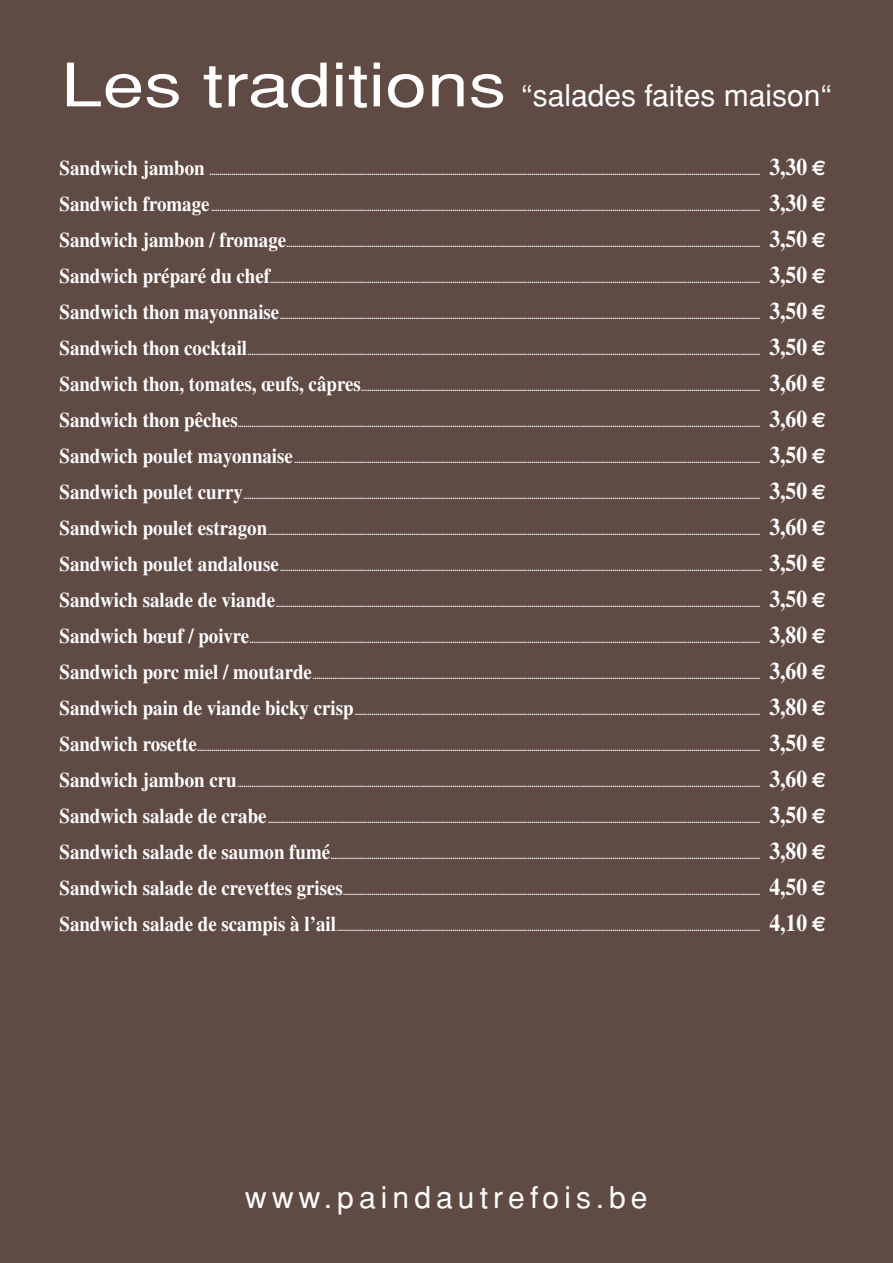
<style>
.page{position:relative;width:893px;height:1263px;background:#604a44}
.page>*{position:absolute;margin:0;border:0;box-sizing:border-box;transform-origin:0 0}
.t1{font:30px "Helvetica";color:#fff}
.t2{font:30px "Helvetica";letter-spacing:.17em;color:#fff}
.t3{font:700 24px "Times LT Std";color:#fff;scale:.9 1}
.t4{font:700 21px "Times LT Std";color:#fff;scale:.9 1}
.t5{font:700 9px "Times LT Std";color:#fff;scale:.9 1}
.s1{font-size:60px}
.s2{font-family:"Euro Sans";font-size:21px}
</style>
<div class="page">
<h1 class="t1" style="left:61px;top:78px;width:773px"><span class="s1">Les traditions</span> ‘‘salades faites maison‘‘</h1>
<h3 class="t4" style="left:60px;top:155px;width:163px">Sandwich jambon</h3>
<p class="t5" style="left:209px;top:167px;width:613px">................................................................................................................................................................................................................................................................................</p>
<h3 class="t4" style="left:60px;top:191px;width:168px">Sandwich fromage</h3>
<p class="t5" style="left:211px;top:203px;width:611px">...............................................................................................................................................................................................................................................................................</p>
<h3 class="t4" style="left:60px;top:227px;width:253px">Sandwich jambon / fromage</h3>
<p class="t5" style="left:286px;top:239px;width:528px">..........................................................................................................................................................................................................................................</p>
<h3 class="t4" style="left:60px;top:263px;width:236px">Sandwich préparé du chef</h3>
<p class="t5" style="left:270px;top:275px;width:546px">..................................................................................................................................................................................................................................................</p>
<h3 class="t4" style="left:60px;top:299px;width:246px">Sandwich thon mayonnaise</h3>
<p class="t5" style="left:280px;top:311px;width:535px">.............................................................................................................................................................................................................................................</p>
<h3 class="t4" style="left:60px;top:335px;width:210px">Sandwich thon cocktail</h3>
<p class="t5" style="left:248px;top:347px;width:571px">.............................................................................................................................................................................................................................................................</p>
<h3 class="t4" style="left:60px;top:371px;width:336px">Sandwich thon, tomates, œufs, câpres</h3>
<p class="t5" style="left:361px;top:383px;width:445px">.....................................................................................................................................................................................................</p>
<h3 class="t4" style="left:60px;top:407px;width:200px">Sandwich thon pêches</h3>
<p class="t5" style="left:238px;top:419px;width:582px">..................................................................................................................................................................................................................................................................</p>
<h3 class="t4" style="left:60px;top:443px;width:261px">Sandwich poulet mayonnaise</h3>
<p class="t5" style="left:294px;top:455px;width:519px">......................................................................................................................................................................................................................................</p>
<h3 class="t4" style="left:60px;top:479px;width:205px">Sandwich poulet curry</h3>
<p class="t5" style="left:244px;top:491px;width:575px">...............................................................................................................................................................................................................................................................</p>
<h3 class="t4" style="left:60px;top:515px;width:232px">Sandwich poulet estragon</h3>
<p class="t5" style="left:268px;top:527px;width:548px">...................................................................................................................................................................................................................................................</p>
<h2 class="t3" style="left:769px;top:153px;width:65px">3,30 <span class="s2">E</span></h2>
<h2 class="t3" style="left:769px;top:189px;width:65px">3,30 <span class="s2">E</span></h2>
<h2 class="t3" style="left:769px;top:225px;width:65px">3,50 <span class="s2">E</span></h2>
<h2 class="t3" style="left:769px;top:261px;width:65px">3,50 <span class="s2">E</span></h2>
<h2 class="t3" style="left:769px;top:297px;width:65px">3,50 <span class="s2">E</span></h2>
<h2 class="t3" style="left:769px;top:333px;width:65px">3,50 <span class="s2">E</span></h2>
<h2 class="t3" style="left:769px;top:369px;width:65px">3,60 <span class="s2">E</span></h2>
<h2 class="t3" style="left:769px;top:405px;width:65px">3,60 <span class="s2">E</span></h2>
<h2 class="t3" style="left:769px;top:441px;width:65px">3,50 <span class="s2">E</span></h2>
<h2 class="t3" style="left:769px;top:477px;width:65px">3,50 <span class="s2">E</span></h2>
<h2 class="t3" style="left:769px;top:513px;width:65px">3,60 <span class="s2">E</span></h2>
<h2 class="t3" style="left:769px;top:549px;width:65px">3,50 <span class="s2">E</span></h2>
<h3 class="t4" style="left:60px;top:551px;width:245px">Sandwich poulet andalouse</h3>
<p class="t5" style="left:280px;top:563px;width:537px">..............................................................................................................................................................................................................................................</p>
<h3 class="t4" style="left:60px;top:587px;width:241px">Sandwich salade de viande</h3>
<p class="t5" style="left:276px;top:599px;width:539px">...............................................................................................................................................................................................................................................</p>
<h3 class="t4" style="left:60px;top:623px;width:212px">Sandwich bœuf / poivre</h3>
<p class="t5" style="left:250px;top:635px;width:569px">............................................................................................................................................................................................................................................................</p>
<h3 class="t4" style="left:60px;top:659px;width:282px">Sandwich porc miel / moutarde</h3>
<p class="t5" style="left:313px;top:671px;width:499px">.............................................................................................................................................................................................................................</p>
<h3 class="t4" style="left:60px;top:695px;width:328px">Sandwich pain de viande bicky crisp</h3>
<p class="t5" style="left:355px;top:707px;width:452px">........................................................................................................................................................................................................</p>
<h3 class="t4" style="left:60px;top:731px;width:154px">Sandwich rosette</h3>
<p class="t5" style="left:197px;top:743px;width:627px">......................................................................................................................................................................................................................................................................................</p>
<h3 class="t4" style="left:60px;top:767px;width:198px">Sandwich jambon cru</h3>
<p class="t5" style="left:238px;top:779px;width:582px">..................................................................................................................................................................................................................................................................</p>
<h3 class="t4" style="left:60px;top:803px;width:232px">Sandwich salade de crabe</h3>
<p class="t5" style="left:268px;top:815px;width:548px">...................................................................................................................................................................................................................................................</p>
<h3 class="t4" style="left:60px;top:839px;width:302px">Sandwich salade de saumon fumé</h3>
<p class="t5" style="left:331px;top:851px;width:478px">....................................................................................................................................................................................................................</p>
<h3 class="t4" style="left:60px;top:875px;width:316px">Sandwich salade de crevettes grises</h3>
<p class="t5" style="left:343px;top:887px;width:465px">..............................................................................................................................................................................................................</p>
<h3 class="t4" style="left:60px;top:911px;width:309px">Sandwich salade de scampis à l’ail</h3>
<p class="t5" style="left:337px;top:923px;width:472px">.................................................................................................................................................................................................................</p>
<h2 class="t3" style="left:769px;top:585px;width:65px">3,50 <span class="s2">E</span></h2>
<h2 class="t3" style="left:769px;top:621px;width:65px">3,80 <span class="s2">E</span></h2>
<h2 class="t3" style="left:769px;top:657px;width:65px">3,60 <span class="s2">E</span></h2>
<h2 class="t3" style="left:769px;top:693px;width:65px">3,80 <span class="s2">E</span></h2>
<h2 class="t3" style="left:769px;top:729px;width:65px">3,50 <span class="s2">E</span></h2>
<h2 class="t3" style="left:769px;top:765px;width:65px">3,60 <span class="s2">E</span></h2>
<h2 class="t3" style="left:769px;top:801px;width:65px">3,50 <span class="s2">E</span></h2>
<h2 class="t3" style="left:769px;top:837px;width:65px">3,80 <span class="s2">E</span></h2>
<h2 class="t3" style="left:769px;top:873px;width:65px">4,50 <span class="s2">E</span></h2>
<h2 class="t3" style="left:769px;top:909px;width:65px">4,10 <span class="s2">E</span></h2>
<h1 class="t2" style="left:245px;top:1179px;width:404px">www.paindautrefois.be</h1>
</div>
